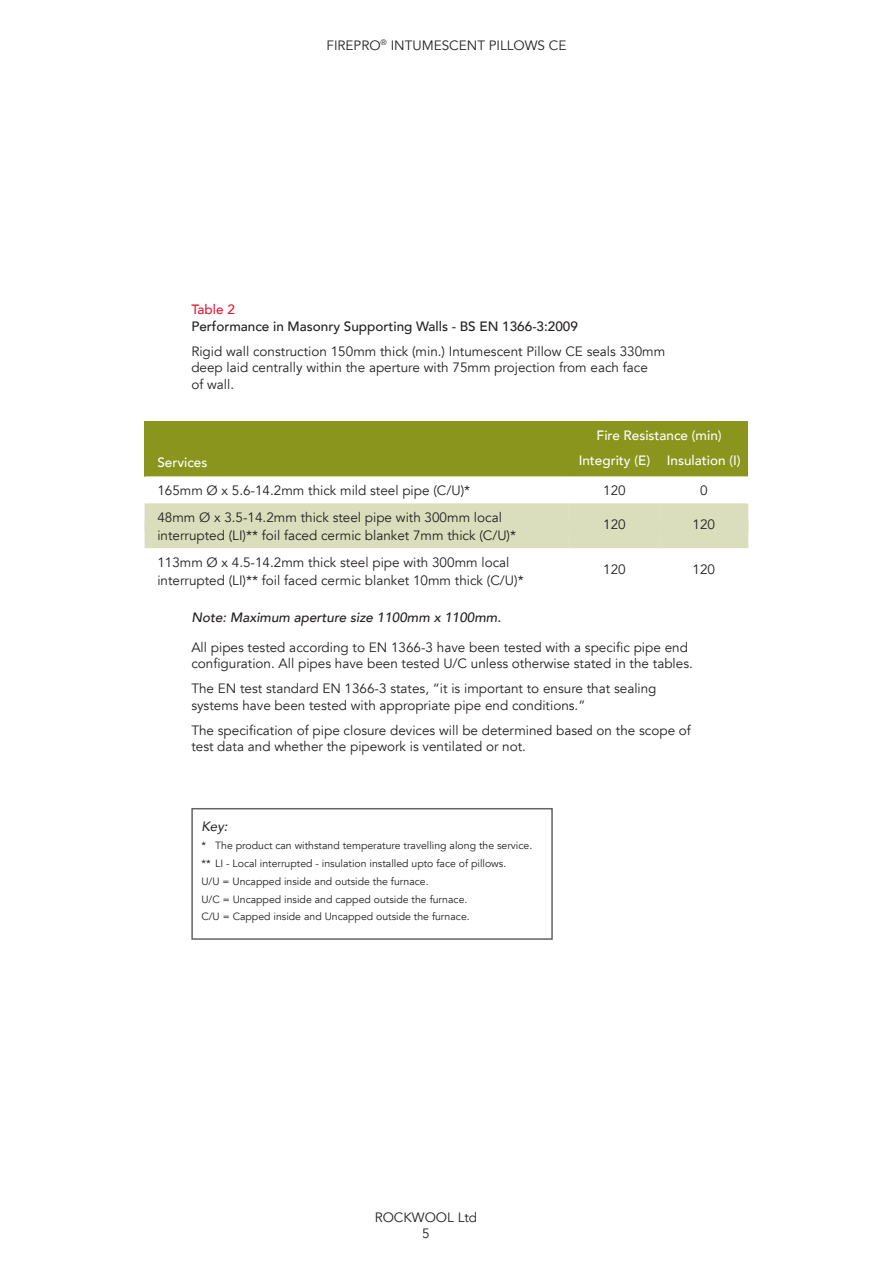
<style>
.page{position:relative;width:893px;height:1263px;background:#fff}
.page>*{position:absolute;margin:0;border:0;box-sizing:border-box;transform-origin:0 0}
.t1{font:13.5px/16.5px "Avenir";color:#231f20}
.t2{font:500 13.5px/25.5px "Avenir";color:#fff;text-align:center}
.t3{font:500 13.5px "Avenir";color:#231f20}
.t4{font:italic 500 13.5px "Avenir";color:#231f20}
.t5{font:500 13.5px "Avenir";color:#e21931}
.t6{font:italic 13.5px "Avenir";color:#231f20}
.t7{font:10.5px/17.7px "Avenir";color:#231f20}
</style>
<div class="page">
<div style="left:145px;top:421px;width:603px;height:55px;background:#8a951e"></div>
<div style="left:145px;top:503px;width:425px;height:27px;background:#dbdebc"></div>
<div style="left:145px;top:521px;width:425px;height:27px;background:#dbdebc"></div>
<div style="left:570px;top:503px;width:89px;height:27px;background:#dbdebc"></div>
<div style="left:570px;top:521px;width:89px;height:27px;background:#dbdebc"></div>
<div style="left:659px;top:503px;width:89px;height:27px;background:#dbdebc"></div>
<div style="left:659px;top:521px;width:89px;height:27px;background:#dbdebc"></div>
<div style="left:191px;top:808px;width:362px;height:132px;border:2px solid #636366"></div>
<p class="t1" style="left:327px;top:37px;width:241px">FIREPRO<sup>®</sup> INTUMESCENT PILLOWS CE</p>
<p class="t5" style="left:191px;top:298px;width:45px">Table 2</p>
<p class="t3" style="left:191px;top:314px;width:388px">Performance in Masonry Supporting Walls - BS EN 1366-3:2009</p>
<p class="t1" style="left:191px;top:343px;width:475px">Rigid wall construction 150mm thick (min.) Intumescent Pillow CE seals 330mm deep laid centrally within the aperture with 75mm projection from each face<br>of wall.</p>
<p class="t2" style="left:157px;top:448px;width:52px">Services</p>
<p class="t1" style="left:157px;top:477px;width:346px;line-height:27px">165mm Ø x 5.6-14.2mm thick mild steel pipe (C/U)*<br>48mm Ø x 3.5-14.2mm thick steel pipe with 300mm local</p>
<p class="t1" style="left:157px;top:522px;width:360px;line-height:27px">interrupted (LI)** foil faced cermic blanket 7mm thick (C/U)*<br>113mm Ø x 4.5-14.2mm thick steel pipe with 300mm local</p>
<p class="t1" style="left:157px;top:572px;width:368px">interrupted (LI)** foil faced cermic blanket 10mm thick (C/U)*</p>
<p class="t2" style="left:579px;top:421px;width:163px">Fire Resistance (min)<br>Integrity (E) Insulation (I)</p>
<p class="t1" style="left:603px;top:482px;width:24px">120</p>
<p class="t1" style="left:603px;top:517px;width:24px">120</p>
<p class="t1" style="left:603px;top:562px;width:24px">120</p>
<p class="t1" style="left:700px;top:482px;width:9px">0</p>
<p class="t1" style="left:692px;top:517px;width:24px">120</p>
<p class="t1" style="left:692px;top:562px;width:24px">120</p>
<p class="t4" style="left:191px;top:609px;width:311px">Note: Maximum aperture size 1100mm x 1100mm.</p>
<p class="t1" style="left:191px;top:639px;width:503px">All pipes tested according to EN 1366-3 have been tested with a specific pipe end configuration. All pipes have been tested U/C unless otherwise stated in the tables.</p>
<p class="t1" style="left:191px;top:680px;width:467px">The EN test standard EN 1366-3 states, “it is important to ensure that sealing systems have been tested with appropriate pipe end conditions.”</p>
<p class="t1" style="left:191px;top:722px;width:501px">The specification of pipe closure devices will be determined based on the scope of test data and whether the pipework is ventilated or not.</p>
<p class="t6" style="left:201px;top:818px;width:28px">Key:</p>
<p class="t7" style="left:201px;top:837px;width:332px">* The product can withstand temperature travelling along the service. ** LI - Local interrupted - insulation installed upto face of pillows.<br>U/U = Uncapped inside and outside the furnace.<br>U/C = Uncapped inside and capped outside the furnace.<br>C/U = Capped inside and Uncapped outside the furnace.</p>
<p class="t1" style="left:375px;top:1209px;width:104px;text-align:center">ROCKWOOL Ltd<br>5</p>
</div>
